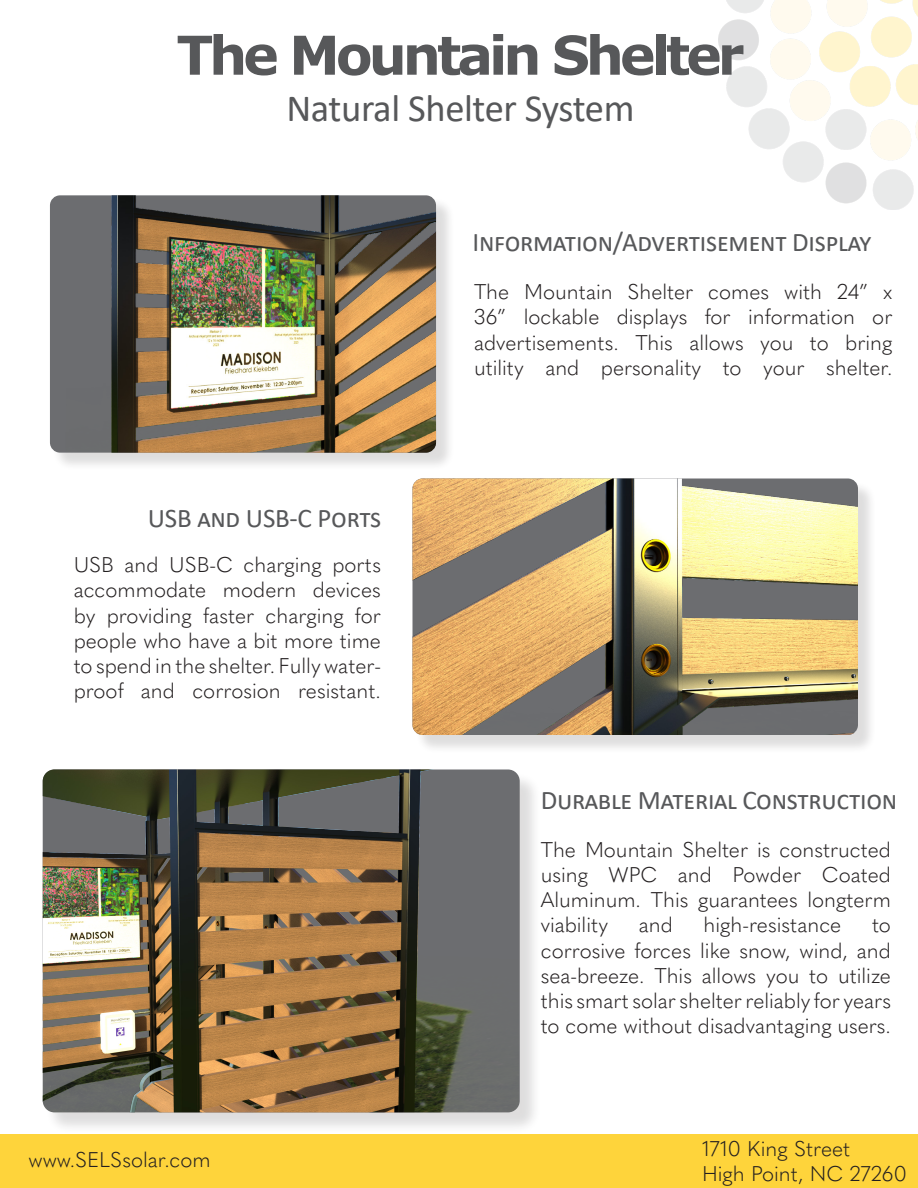
<style>
.page{position:relative;width:918px;height:1188px;background:#fff}
.page>*{position:absolute;margin:0;border:0;box-sizing:border-box;transform-origin:0 0}
.t1{font:700 53.55px "Verdana";letter-spacing:-.075em;color:#57585a}
.t2{font:38.55px "Calibri";letter-spacing:-.01em;color:#57585a}
.Secondady_subtitles{font:27px "Calibri";letter-spacing:-.01em;color:#57585a}
.t3{font:300 21px/25.2px "Quasimoda";color:#231f20;text-align:justify}
</style>
<div class="page">
<img style="left:719px;top:0;width:199px;height:209px">
<div style="left:0;top:1134px;width:918px;height:54px;background:#fed43b"></div>
<div style="left:52px;top:198px;width:403px;height:273px;background:#231f20;opacity:.15"></div>
<div style="left:50px;top:195px;width:386px;height:258px;background:#6c6d70;border-radius:10px"></div>
<img style="left:66px;top:195px;width:370px;height:258px">
<div style="left:415px;top:481px;width:462px;height:273px;background:#231f20;opacity:.15"></div>
<img style="left:412px;top:478px;width:446px;height:257px">
<div style="left:45px;top:772px;width:496px;height:362px;background:#231f20;opacity:.15"></div>
<img style="left:43px;top:770px;width:476px;height:342px">
<p class="t1" style="left:177px;top:17px;width:569px">The Mountain Shelter</p>
<p class="t2" style="left:286px;top:81px;width:350px">Natural Shelter System</p>
<p class="Secondady_subtitles" style="left:472px;top:224px;width:400px">Information/Advertisement Display</p>
<p class="Secondady_subtitles" style="left:148px;top:500px;width:235px">USB and USB-C Ports</p>
<p class="t3" style="left:74px;top:551px;width:309px">USB and USB-C charging ports accommodate modern devices by providing faster charging for people who have a bit more time to spend in the shelter. Fully water&shy;proof and corrosion resistant.</p>
<p class="t3" style="left:474px;top:278px;width:420px">The Mountain Shelter comes with 24” x 36” lockable displays for information or advertisements. This allows you to bring utility and personality to your shelter.</p>
<p class="Secondady_subtitles" style="left:541px;top:782px;width:358px">Durable Material Construction</p>
<p class="t3" style="left:541px;top:836px;width:352px">The Mountain Shelter is constructed using WPC and Powder Coated Aluminum. This guarantees longterm viability</p>
<p class="t3" style="left:639px;top:911px;width:36px">and</p>
<p class="t3" style="left:704px;top:911px;width:139px">high-resistance</p>
<p class="t3" style="left:541px;top:911px;width:352px;text-indent:331px">to corrosive forces like snow, wind, and sea-breeze. This allows you to utilize this smart solar shelter reliably for years to come without disadvantaging users.</p>
<p class="t3" style="left:28px;top:1146px;width:184px">www.SELSsolar.com</p>
<p class="t3" style="left:702px;top:1134px;width:150px">1710 King Street</p>
<p class="t3" style="left:702px;top:1159px;width:206px">High Point, NC 27260</p>
</div>
